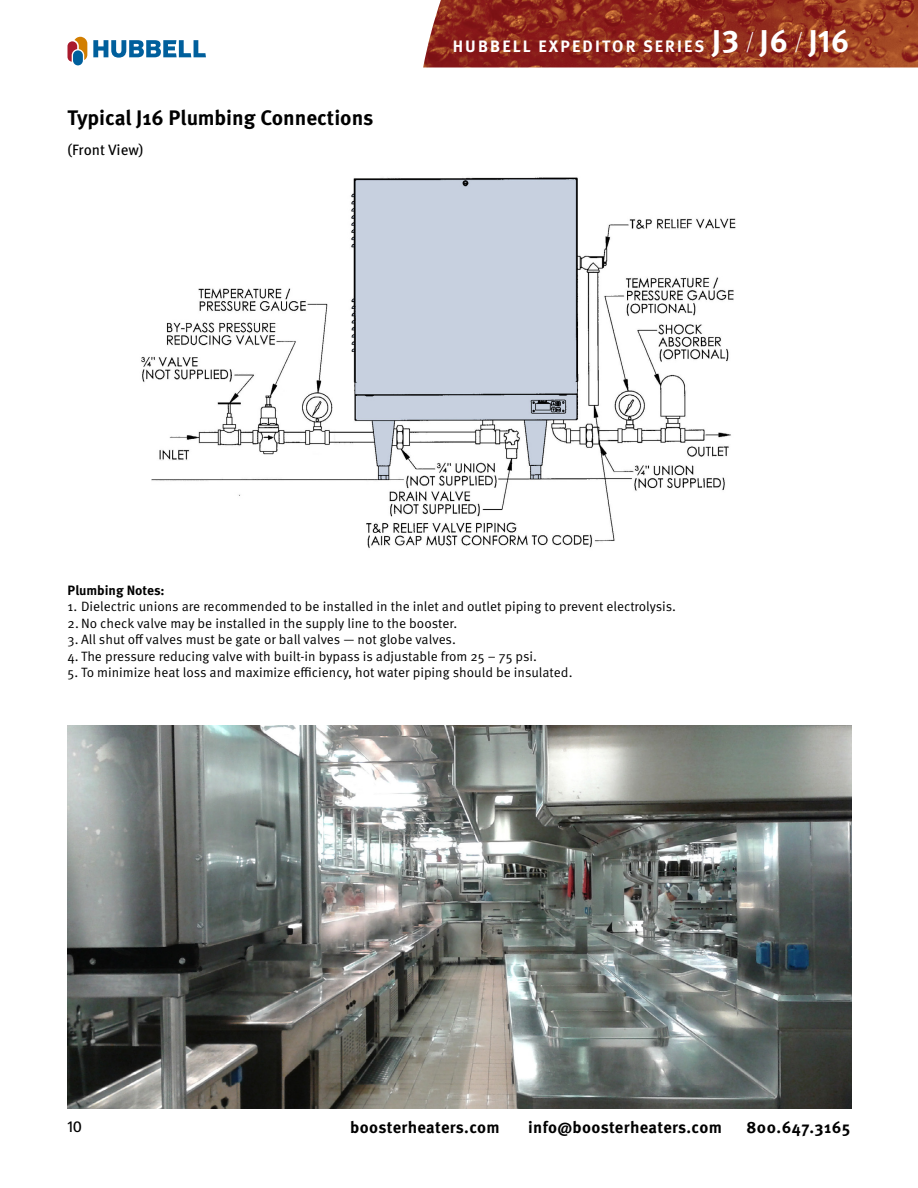
<style>
.page{position:relative;width:918px;height:1188px;background:#fff}
.page>*{position:absolute;margin:0;border:0;box-sizing:border-box;transform-origin:0 0}
.t1{font:700 21px "Meta Pro";color:#000}
.t2{font:700 16.5px "Meta Pro";letter-spacing:.02em;color:#000}
.t3{font:700 16.5px "Meta Pro";letter-spacing:.13em;color:#fff}
.t4{font:15px "Meta Pro";color:#000}
.t5{font:15px "Meta Headline Pro";color:#000}
.t6{font:13.5px "Meta Pro Norm";color:#000}
.t7{font:700 13.5px "Meta Pro";color:#000}
.s1{font-size:31.5px}
</style>
<div class="page">
<img style="left:423px;top:0;width:495px;height:68px">
<svg style="left:68px;top:37px;width:19px;height:25px"></svg>
<div style="left:73px;top:50px;width:10px;height:15px;background:#005f9c;border-radius:5px"></div>
<svg style="left:93px;top:40px;width:113px;height:18px"></svg>
<img style="left:141px;top:177px;width:595px;height:371px">
<img style="left:68px;top:725px;width:784px;height:383px">
<h1 class="t1" style="left:68px;top:102px;width:307px">Typical J16 Plumbing Connections</h1>
<p class="t4" style="left:68px;top:139px;width:78px">(Front View)</p>
<p class="t3" style="left:453px;top:34px;width:398px">HUBBELL EXPEDITOR SERIES <span class="s1">J3</span> <sup>/</sup><span class="s1">J6</span> <sup>/</sup><span class="s1">J16</span></p>
<p class="t7" style="left:68px;top:580px;width:99px">Plumbing Notes:</p>
<p class="t6" style="left:68px;top:596px;width:610px">1. Dielectric unions are recommended to be installed in the inlet and outlet piping to prevent electrolysis.</p>
<p class="t6" style="left:68px;top:613px;width:391px">2. No check valve may be installed in the supply line to the booster.</p>
<p class="t6" style="left:68px;top:629px;width:390px">3. All shut off valves must be gate or ball valves — not globe valves.</p>
<p class="t6" style="left:68px;top:646px;width:471px">4. The pressure reducing valve with built-in bypass is adjustable from 25 – 75 psi.</p>
<p class="t6" style="left:68px;top:662px;width:506px">5. To minimize heat loss and maximize efficiency, hot water piping should be insulated.</p>
<p class="t5" style="left:68px;top:1116px;width:16px">10</p>
<p class="t2" style="left:350px;top:1114px;width:151px">boosterheaters.com</p>
<p class="t2" style="left:528px;top:1114px;width:195px">info@boosterheaters.com</p>
<p class="t2" style="left:747px;top:1114px;width:105px">800.647.3165</p>
</div>
